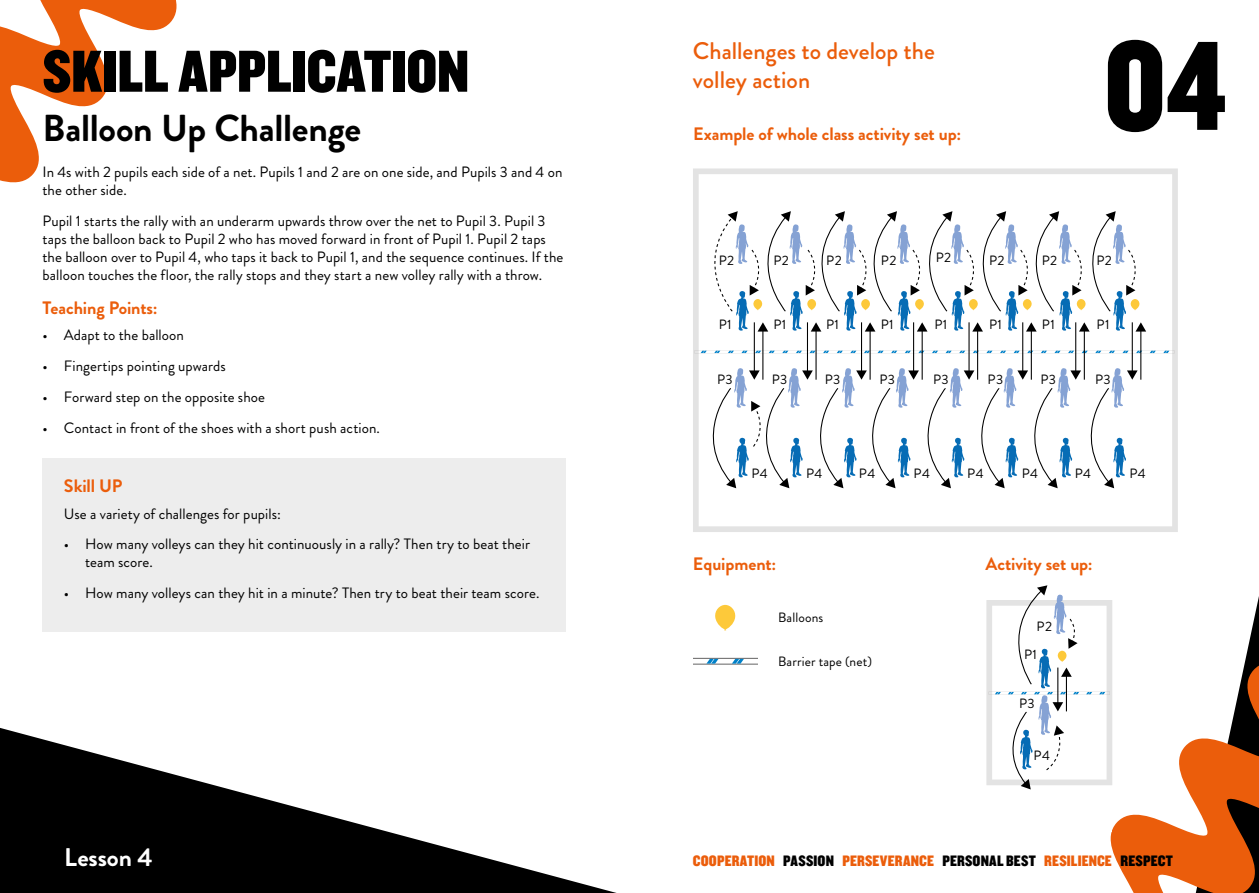
<style>
.page{position:relative;width:1259px;height:893px;background:#fff}
.page>*{position:absolute;margin:0;border:0;box-sizing:border-box;transform-origin:0 0}
.t1{font:132px "Knockout 70 Full Welterwt";color:#000}
.t2{font:61.5px "Knockout 70 Full Welterwt";letter-spacing:-.005em;color:#000}
.t3{font:700 37.5px "Brandon Grotesque";letter-spacing:-.01em;color:#000}
.t4{font:700 25.5px "Brandon Grotesque";letter-spacing:-.005em;color:#fff}
.t5{font:500 24px/28.8px "Brandon Grotesque";color:#eb5d0b}
.t6{font:700 18px "Brandon Grotesque";letter-spacing:-.005em;color:#eb5d0b}
.t7{font:15.75px "Knockout 70 Full Welterwt";letter-spacing:.01em;color:#eb5d0b}
.t8{font:15px/18px "Brandon Grotesque";letter-spacing:.005em;color:#000}
.t9{font:13.5px/28.3px "Brandon Grotesque";letter-spacing:.025em;color:#000}
.s1{color:#000}
</style>
<div class="page">
<svg style="left:0;top:728px;width:616px;height:165px"></svg>
<svg style="left:0;top:0;width:177px;height:183px"></svg>
<div style="left:43px;top:458px;width:523px;height:174px;background:#ededed"></div>
<svg style="left:1110px;top:596px;width:149px;height:297px"></svg>
<svg style="left:693px;top:168px;width:484px;height:364px"></svg>
<hr style="left:694px;top:350px;width:480px;height:3px;background:#646363">
<svg style="left:741px;top:351px;width:6px;height:2px"></svg>
<svg style="left:728px;top:351px;width:6px;height:2px"></svg>
<svg style="left:714px;top:351px;width:6px;height:2px"></svg>
<svg style="left:700px;top:351px;width:6px;height:2px"></svg>
<svg style="left:755px;top:351px;width:6px;height:2px"></svg>
<svg style="left:809px;top:351px;width:6px;height:2px"></svg>
<svg style="left:796px;top:351px;width:6px;height:2px"></svg>
<svg style="left:782px;top:351px;width:6px;height:2px"></svg>
<svg style="left:768px;top:351px;width:6px;height:2px"></svg>
<svg style="left:823px;top:351px;width:6px;height:2px"></svg>
<svg style="left:877px;top:351px;width:6px;height:2px"></svg>
<svg style="left:850px;top:351px;width:6px;height:2px"></svg>
<svg style="left:836px;top:351px;width:7px;height:2px"></svg>
<svg style="left:891px;top:351px;width:6px;height:2px"></svg>
<svg style="left:945px;top:351px;width:6px;height:2px"></svg>
<svg style="left:932px;top:351px;width:6px;height:2px"></svg>
<svg style="left:904px;top:351px;width:7px;height:2px"></svg>
<svg style="left:959px;top:351px;width:6px;height:2px"></svg>
<svg style="left:1013px;top:351px;width:6px;height:2px"></svg>
<svg style="left:1000px;top:351px;width:6px;height:2px"></svg>
<svg style="left:986px;top:351px;width:6px;height:2px"></svg>
<svg style="left:1095px;top:351px;width:6px;height:2px"></svg>
<svg style="left:1054px;top:351px;width:6px;height:2px"></svg>
<svg style="left:1041px;top:351px;width:6px;height:2px"></svg>
<svg style="left:1122px;top:351px;width:6px;height:2px"></svg>
<svg style="left:1149px;top:351px;width:6px;height:2px"></svg>
<svg style="left:1109px;top:351px;width:6px;height:2px"></svg>
<svg style="left:1068px;top:351px;width:6px;height:2px"></svg>
<svg style="left:1163px;top:351px;width:6px;height:2px"></svg>
<hr style="left:762px;top:330px;width:1px;height:50px;background:#000">
<hr style="left:754px;top:322px;width:1px;height:50px;background:#000">
<hr style="left:815px;top:330px;width:1px;height:50px;background:#000">
<hr style="left:807px;top:322px;width:1px;height:50px;background:#000">
<hr style="left:869px;top:330px;width:1px;height:50px;background:#000">
<hr style="left:861px;top:322px;width:1px;height:50px;background:#000">
<hr style="left:921px;top:330px;width:1px;height:50px;background:#000">
<hr style="left:913px;top:322px;width:1px;height:50px;background:#000">
<hr style="left:977px;top:330px;width:1px;height:50px;background:#000">
<hr style="left:968px;top:322px;width:1px;height:50px;background:#000">
<hr style="left:1030px;top:330px;width:2px;height:50px;background:#000">
<hr style="left:1022px;top:322px;width:1px;height:50px;background:#000">
<hr style="left:1083px;top:330px;width:2px;height:50px;background:#000">
<hr style="left:1075px;top:322px;width:1px;height:50px;background:#000">
<hr style="left:1140px;top:330px;width:1px;height:50px;background:#000">
<hr style="left:1131px;top:322px;width:1px;height:50px;background:#000">
<svg style="left:693px;top:211px;width:453px;height:121px"></svg>
<svg style="left:693px;top:368px;width:444px;height:120px"></svg>
<svg style="left:715px;top:605px;width:21px;height:25px"></svg>
<svg style="left:693px;top:658px;width:64px;height:6px"></svg>
<div style="left:986px;top:555px;width:126px;height:276px;background:#fff"></div>
<svg style="left:986px;top:585px;width:126px;height:204px"></svg>
<h2 class="t2" style="left:43px;top:32px;width:428px">SKILL APPLICATION</h2>
<h3 class="t3" style="left:43px;top:102px;width:320px">Balloon Up Challenge</h3>
<p class="t8" style="left:43px;top:163px;width:521px">In 4s with 2 pupils each side of a net. Pupils 1 and 2 are on one side, and Pupils 3 and 4 on the other side.</p>
<p class="t8" style="left:43px;top:212px;width:522px">Pupil 1 starts the rally with an underarm upwards throw over the net to Pupil 3. Pupil 3 taps the balloon back to Pupil 2 who has moved forward in front of Pupil 1. Pupil 2 taps the balloon over to Pupil 4, who taps it back to Pupil 1, and the sequence continues. If the balloon touches the floor, the rally stops and they start a new volley rally with a throw.</p>
<p class="t6" style="left:43px;top:295px;width:117px">Teaching Points:</p>
<p class="t8" style="left:43px;top:327px;width:143px">• Adapt to the balloon</p>
<p class="t8" style="left:43px;top:357px;width:185px">• Fingertips pointing upwards</p>
<p class="t8" style="left:43px;top:388px;width:224px">• Forward step on the opposite shoe</p>
<p class="t8" style="left:43px;top:419px;width:339px">• Contact in front of the shoes with a short push action.</p>
<p class="t6" style="left:64px;top:473px;width:60px">Skill UP</p>
<p class="t8" style="left:64px;top:505px;width:219px">Use a variety of challenges for pupils:</p>
<p class="t8" style="left:85px;top:535px;width:446px;text-indent:-21px">• How many volleys can they hit continuously in a rally? Then try to beat their team score.</p>
<p class="t8" style="left:64px;top:584px;width:477px">• How many volleys can they hit in a minute? Then try to beat their team score.</p>
<h3 class="t4" style="left:64px;top:840px;width:90px">Lesson 4</h3>
<h3 class="t5" style="left:693px;top:37px;width:243px">Challenges to develop the volley action</h3>
<p class="t6" style="left:693px;top:122px;width:269px">Example of whole class activity set up:</p>
<h1 class="t1" style="left:1103px;top:1px;width:125px">04</h1>
<p class="t9" style="left:719px;top:246px;width:17px">P2</p>
<p class="t9" style="left:773px;top:246px;width:17px">P2</p>
<p class="t9" style="left:826px;top:246px;width:17px">P2</p>
<p class="t9" style="left:881px;top:246px;width:17px">P2</p>
<p class="t9" style="left:936px;top:243px;width:17px">P2</p>
<p class="t9" style="left:989px;top:246px;width:17px">P2</p>
<p class="t9" style="left:1042px;top:246px;width:17px">P2</p>
<p class="t9" style="left:1096px;top:246px;width:17px">P2</p>
<p class="t9" style="left:718px;top:310px;width:14px">P1</p>
<p class="t9" style="left:773px;top:310px;width:14px">P1</p>
<p class="t9" style="left:826px;top:310px;width:14px">P1</p>
<p class="t9" style="left:881px;top:310px;width:14px">P1</p>
<p class="t9" style="left:934px;top:310px;width:14px">P1</p>
<p class="t9" style="left:989px;top:310px;width:14px">P1</p>
<p class="t9" style="left:1042px;top:310px;width:14px">P1</p>
<p class="t9" style="left:1096px;top:310px;width:14px">P1</p>
<p class="t9" style="left:717px;top:366px;width:17px">P3</p>
<p class="t9" style="left:772px;top:366px;width:17px">P3</p>
<p class="t9" style="left:824px;top:366px;width:17px">P3</p>
<p class="t9" style="left:879px;top:366px;width:17px">P3</p>
<p class="t9" style="left:933px;top:366px;width:17px">P3</p>
<p class="t9" style="left:987px;top:366px;width:17px">P3</p>
<p class="t9" style="left:1040px;top:366px;width:17px">P3</p>
<p class="t9" style="left:1095px;top:366px;width:17px">P3</p>
<p class="t9" style="left:751px;top:459px;width:18px">P4</p>
<p class="t9" style="left:806px;top:459px;width:18px">P4</p>
<p class="t9" style="left:859px;top:459px;width:18px">P4</p>
<p class="t9" style="left:913px;top:459px;width:18px">P4</p>
<p class="t9" style="left:967px;top:459px;width:18px">P4</p>
<p class="t9" style="left:1022px;top:459px;width:18px">P4</p>
<p class="t9" style="left:1074px;top:459px;width:18px">P4</p>
<p class="t9" style="left:1129px;top:459px;width:18px">P4</p>
<p class="t6" style="left:693px;top:551px;width:85px">Equipment:</p>
<p class="t6" style="left:985px;top:551px;width:109px">Activity set up:</p>
<p class="t9" style="left:778px;top:603px;width:47px">Balloons</p>
<p class="t9" style="left:778px;top:647px;width:95px">Barrier tape (net)</p>
<p class="t9" style="left:1024px;top:612px;width:29px;text-indent:12px">P2<br>P1</p>
<p class="t9" style="left:1019px;top:690px;width:17px">P3</p>
<p class="t9" style="left:1033px;top:742px;width:18px">P4</p>
<p class="t7" style="left:693px;top:851px;width:481px">COOPERATION <span class="s1">PASSION</span> PERSEVERANCE <span class="s1">PERSONAL BEST</span> RESILIENCE <span class="s1">RESPECT</span></p>
</div>
